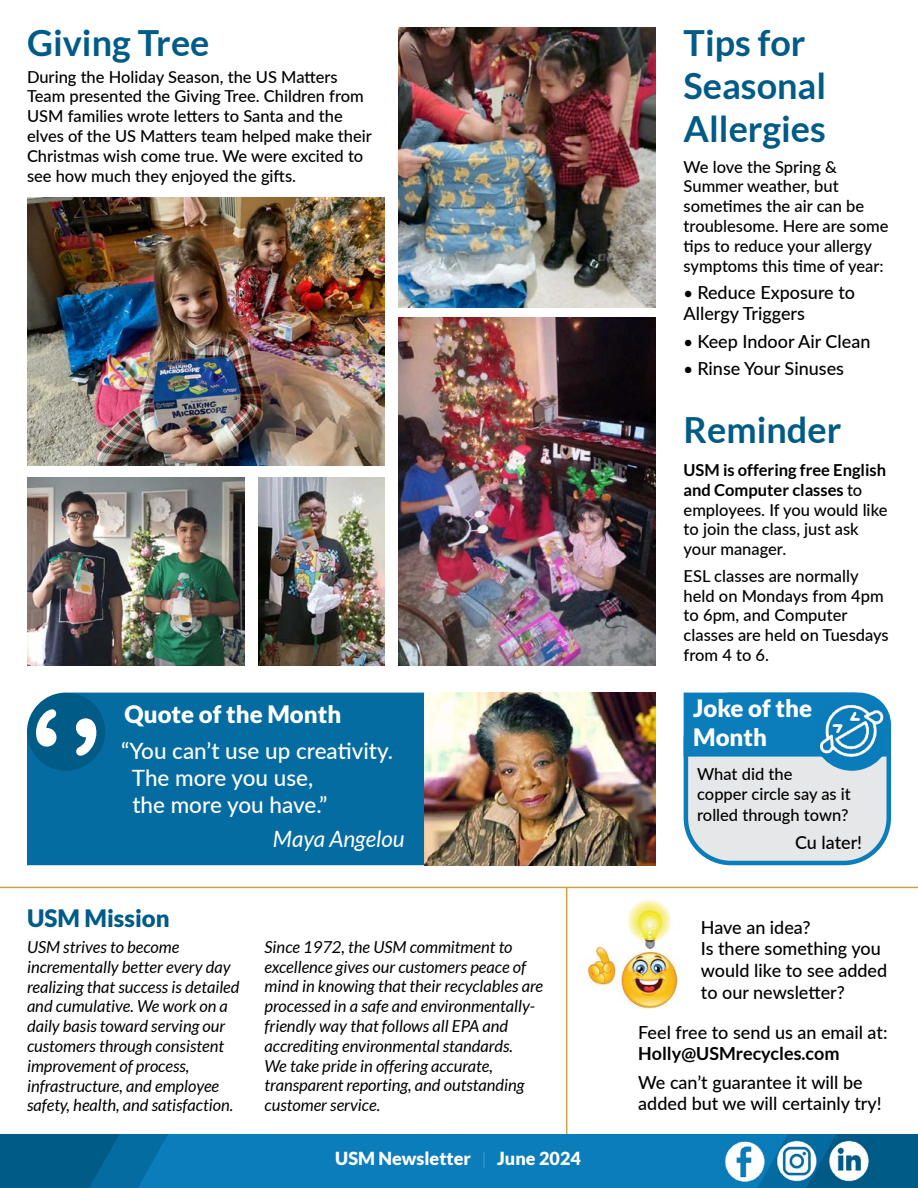
<style>
.page{position:relative;width:918px;height:1188px;background:#fff}
.page>*{position:absolute;margin:0;border:0;box-sizing:border-box;transform-origin:0 0}
.t1{font:700 36px/43.2px "Lato";color:#015b87}
.t2{font:900 24px/28.8px "Lato";color:#fff}
.t3{font:900 24px "Lato";color:#015b87}
.t4{font:500 22.5px/27px "Lato";color:#fff}
.t5{font:italic 22.5px "Lato";color:#fff}
.t6{font:500 18px/21.6px "Lato";color:#000}
.t7{font:900 18px "Lato";color:#fff}
.t8{font:700 18px "Lato";color:#000}
.t9{font:500 16.5px/19.8px "Lato";color:#000}
.t10{font:italic 16.5px/19.8px "Lato";color:#000}
.s1{font-weight:100}
.s2{font-size:16.5px}
.s3{font-weight:700}
</style>
<div class="page">
<div style="left:0;top:1134px;width:918px;height:54px;background:#015b87"></div>
<svg style="left:89px;top:1134px;width:747px;height:54px;background:#0a7ab7"></svg>
<div style="left:684px;top:696px;width:204px;height:169px;background:#e6e7e8;border-radius:47px"></div>
<img style="left:587px;top:899px;width:93px;height:110px">
<hr style="left:0;top:887px;width:918px;height:1px;background:#cda349">
<hr style="left:566px;top:887px;width:1px;height:247px;background:#cda349">
<div style="left:684px;top:693px;width:207px;height:172px;border:5px solid #0b7dbb;border-radius:45px"></div>
<div style="left:684px;top:693px;width:207px;height:64px;background:#0b7dbb"></div>
<div style="left:813px;top:693px;width:78px;height:78px;background:#0b7dbb;border-radius:50%"></div>
<img style="left:813px;top:701px;width:73px;height:67px">
<div style="left:27px;top:693px;width:398px;height:172px;background:#056ca2"></div>
<div style="left:27px;top:693px;width:78px;height:78px;background:#015b87;border-radius:50%"></div>
<svg style="left:36px;top:709px;width:60px;height:47px"></svg>
<img style="left:425px;top:693px;width:230px;height:172px">
<img style="left:399px;top:318px;width:256px;height:347px">
<img style="left:399px;top:27px;width:256px;height:281px">
<img style="left:27px;top:478px;width:218px;height:187px">
<img style="left:258px;top:478px;width:127px;height:187px">
<img style="left:27px;top:197px;width:358px;height:269px">
<img style="left:721px;top:1137px;width:49px;height:48px">
<img style="left:772px;top:1137px;width:49px;height:48px">
<img style="left:826px;top:1137px;width:43px;height:48px">
<h1 class="t1" style="left:27px;top:24px;width:184px">Giving Tree</h1>
<p class="t9" style="left:27px;top:66px;width:346px">During the Holiday Season, the US Matters Team presented the Giving Tree. Children from USM families wrote letters to Santa and the elves of the US Matters team helped make their Christmas wish come true. We were excited to see how much they enjoyed the gifts.</p>
<h2 class="t2" style="left:125px;top:701px;width:218px">Quote of the Month</h2>
<h3 class="t4" style="left:132px;top:736px;width:263px;text-indent:-11px">“You can’t use up creativity.<br>The more you use,<br>the more you have.”</h3>
<h3 class="t5" style="left:273px;top:830px;width:133px">Maya Angelou</h3>
<h2 class="t3" style="left:27px;top:908px;width:144px">USM Mission</h2>
<p class="t10" style="left:27px;top:939px;width:214px">USM strives to become incrementally better every day realizing that success is detailed and cumulative. We work on a daily basis toward serving our customers through consistent improvement of process, infrastructure, and employee safety, health, and satisfaction.</p>
<p class="t10" style="left:265px;top:938px;width:280px">Since 1972, the USM commitment to excellence gives our customers peace of mind in knowing that their recyclables are processed in a safe and environmentally&shy;friendly way that follows all EPA and accrediting environmental standards.<br>We take pride in offering accurate, transparent reporting, and outstanding customer service.</p>
<p class="t7" style="left:335px;top:1151px;width:247px">USM Newsletter <span class="s1">|</span> June 2024</p>
<h1 class="t1" style="left:684px;top:24px;width:144px">Tips for<br>Seasonal<br>Allergies</h1>
<p class="t9" style="left:684px;top:156px;width:206px">We love the Spring &amp;<br>Summer weather, but sometimes the air can be troublesome. Here are some tips to reduce your allergy symptoms this time of year:</p>
<p class="t6" style="left:684px;top:281px;width:173px"><span class="s2">•</span> Reduce Exposure to<br>Allergy Triggers</p>
<p class="t6" style="left:684px;top:330px;width:188px"><span class="s2">•</span> Keep Indoor Air Clean</p>
<p class="t6" style="left:684px;top:357px;width:162px"><span class="s2">•</span> Rinse Your Sinuses</p>
<h1 class="t1" style="left:684px;top:411px;width:159px">Reminder</h1>
<p class="t9" style="left:684px;top:459px;width:205px"><span class="s3">USM is offering free English and Computer classes</span> to employees. If you would like to join the class, just ask your manager.</p>
<p class="t9" style="left:684px;top:565px;width:207px">ESL classes are normally held on Mondays from 4pm to 6pm, and Computer classes are held on Tuesdays from 4 to 6.</p>
<h2 class="t2" style="left:693px;top:696px;width:120px">Joke of the<br>Month</h2>
<p class="t9" style="left:697px;top:763px;width:155px">What did the<br>copper circle say as it</p>
<p class="t9" style="left:697px;top:805px;width:153px">rolled through town?</p>
<p class="t6" style="left:795px;top:831px;width:69px">Cu later!</p>
<p class="t6" style="left:701px;top:916px;width:188px">Have an idea?<br>Is there something you would like to see added to our newsletter?</p>
<p class="t6" style="left:638px;top:1021px;width:251px">Feel free to send us an email at:</p>
<p class="t8" style="left:638px;top:1047px;width:203px">Holly@USMrecycles.com</p>
<p class="t6" style="left:638px;top:1071px;width:245px">We can’t guarantee it will be added but we will certainly try!</p>
</div>
